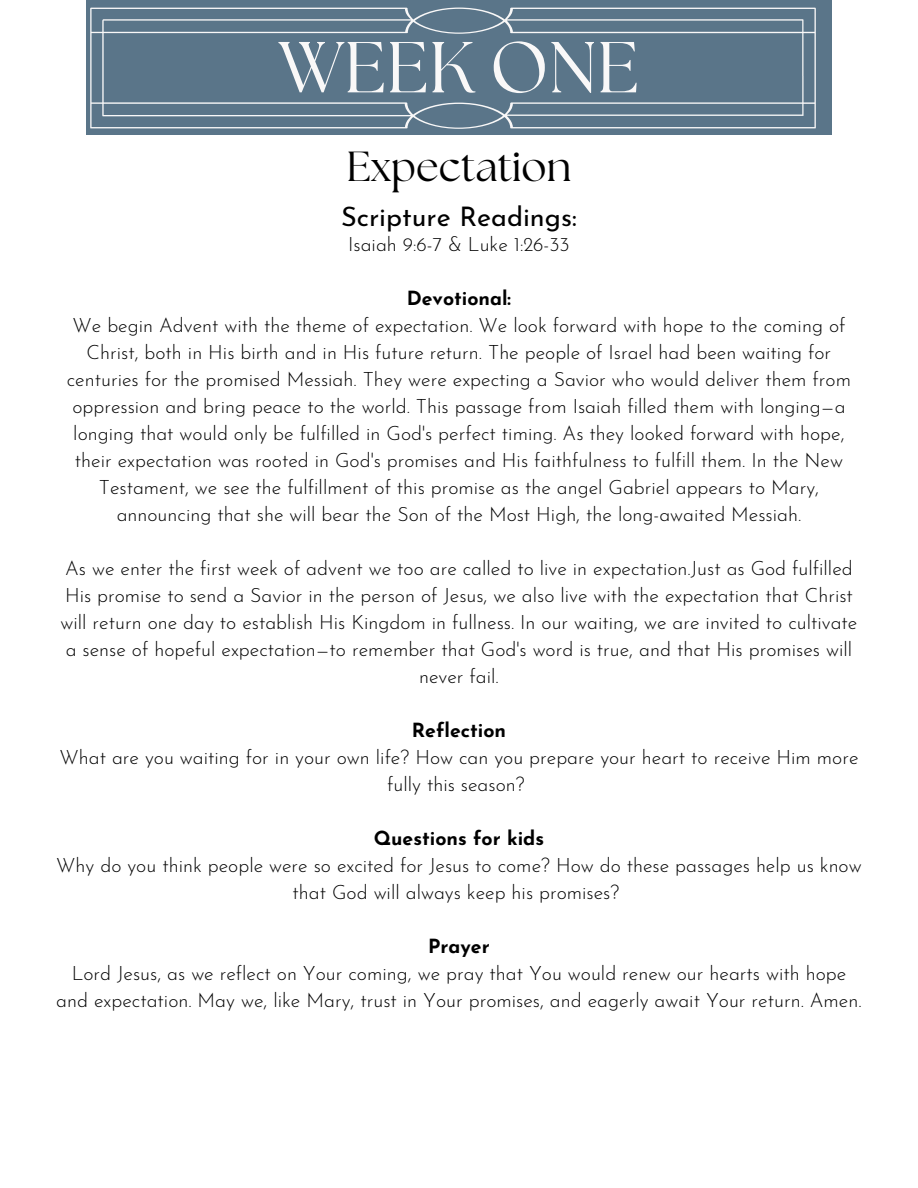
<style>
.page{position:relative;width:918px;height:1188px;background:#fff}
.page>*{position:absolute;margin:0;border:0;box-sizing:border-box;transform-origin:0 0}
.t1{font:72px "The Seasons";color:#f9f8f8}
.t2{font:42px "The Seasons";color:#000}
.t3{font:27px "Josefin Sans";color:#000}
.t4{font:300 19.5px/27px "Josefin Sans";color:#000;text-align:center}
.t5{font:700 19.5px "Josefin Sans";color:#000}
</style>
<div class="page">
<div style="left:86px;top:0;width:746px;height:135px;background:#5a7589"></div>
<svg style="left:90px;top:8px;width:726px;height:121px"></svg>
<h1 class="t1" style="left:279px;top:35px;width:362px">WEEK ONE</h1>
<h2 class="t2" style="left:347px;top:147px;width:226px">Expectation</h2>
<p class="t3" style="left:341px;top:206px;width:237px">Scripture Readings:</p>
<h3 class="t4" style="left:348px;top:233px;width:223px">Isaiah 9:6-7 &amp; Luke 1:26-33</h3>
<p class="t5" style="left:407px;top:290px;width:106px">Devotional:</p>
<p class="t4" style="left:67px;top:314px;width:786px">We begin Advent with the theme of expectation. We look forward with hope to the coming of Christ, both in His birth and in His future return. The people of Israel had been waiting for centuries for the promised Messiah. They were expecting a Savior who would deliver them from oppression and bring peace to the world. This passage from Isaiah filled them with longing—a longing that would only be fulfilled in God's perfect timing. As they looked forward with hope, their expectation was rooted in God's promises and His faithfulness to fulfill them. In the New Testament, we see the fulfillment of this promise as the angel Gabriel appears to Mary, announcing that she will bear the Son of the Most High, the long-awaited Messiah.</p>
<p class="t4" style="left:61px;top:557px;width:798px">As we enter the first week of advent we too are called to live in expectation.Just as God fulfilled His promise to send a Savior in the person of Jesus, we also live with the expectation that Christ will return one day to establish His Kingdom in fullness. In our waiting, we are invited to cultivate a sense of hopeful expectation—to remember that God's word is true, and that His promises will never fail.</p>
<p class="t5" style="left:412px;top:722px;width:96px">Reflection</p>
<p class="t4" style="left:59px;top:746px;width:801px">What are you waiting for in your own life? How can you prepare your heart to receive Him more fully this season?</p>
<p class="t5" style="left:374px;top:830px;width:172px">Questions for kids</p>
<p class="t4" style="left:56px;top:854px;width:807px">Why do you think people were so excited for Jesus to come? How do these passages help us know that God will always keep his promises?</p>
<p class="t5" style="left:428px;top:938px;width:63px">Prayer</p>
<p class="t4" style="left:56px;top:962px;width:807px">Lord Jesus, as we reflect on Your coming, we pray that You would renew our hearts with hope and expectation. May we, like Mary, trust in Your promises, and eagerly await Your return. Amen.</p>
</div>
